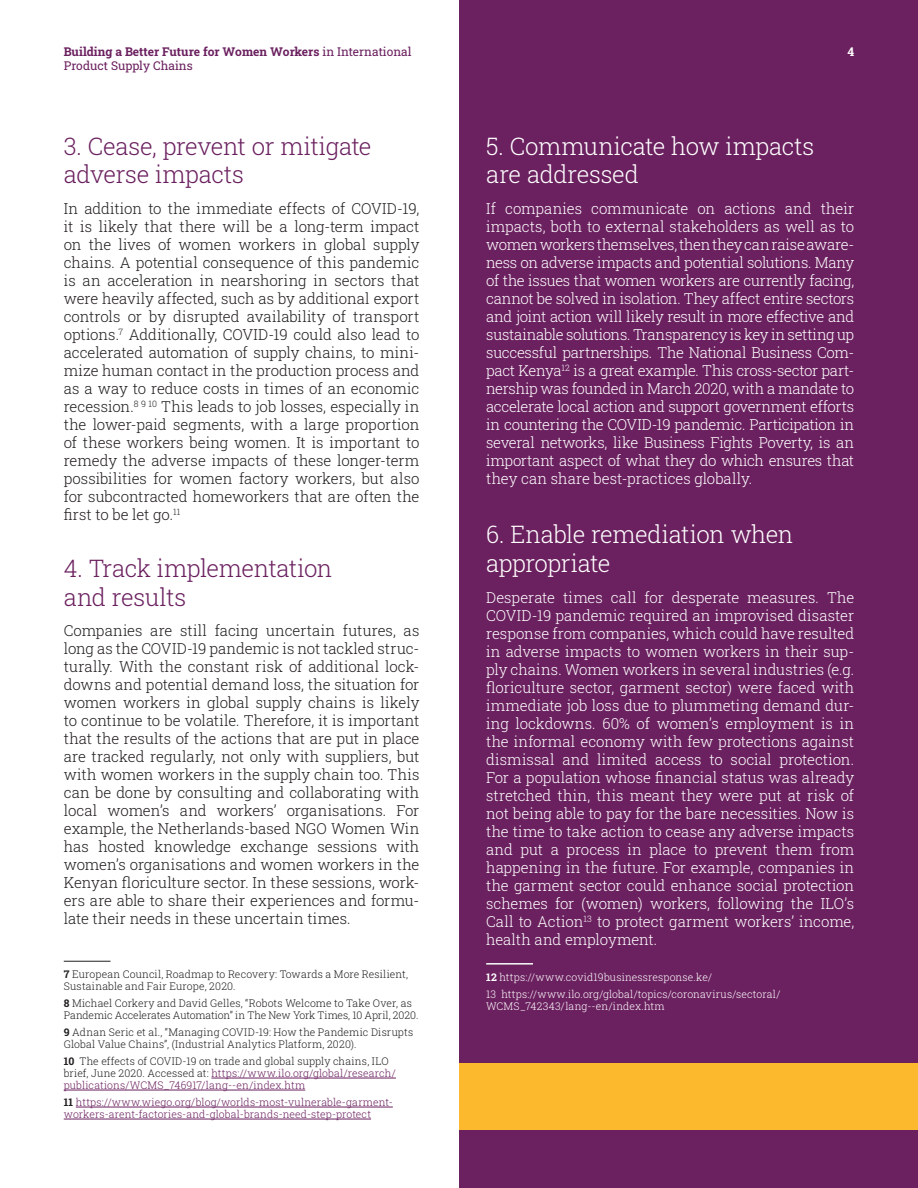
<style>
.page{position:relative;width:918px;height:1188px;background:#fff}
.page>*{position:absolute;margin:0;border:0;box-sizing:border-box;transform-origin:0 0}
.Heading_2{font:300 24px/28.5px "Roboto Slab";letter-spacing:-.02em;color:#6b205f}
.Heading_2-2{font:300 24px/28.5px "Roboto Slab";letter-spacing:-.02em;color:#fff}
.Paragraph_Justified{font:300 15px/18px "Roboto Slab";letter-spacing:-.01em;color:#fff;text-align:justify}
.Paragraph_Justified-2{font:300 15px/18px "Roboto Slab";color:#201d1e;text-align:justify}
.t1{font:700 12px/14.4px "Roboto Slab";color:#6b205f}
.t2{font:700 12px "Roboto Slab";color:#fff}
.Footnotes{font:300 10.5px/12px "Roboto Slab";letter-spacing:.01em;color:#201d1e}
.Footnotes-2{font:300 10.5px/12px "Roboto Slab";letter-spacing:.015em;color:#6b205f}
.Footnotes-3{font:300 10.5px/12px "Roboto Slab";letter-spacing:.015em;color:#fff}
.s1{font-weight:400}
.s2{font-weight:700}
.s3{font-weight:700;color:#201d1e}
.s4{color:#201d1e}
</style>
<div class="page">
<div style="left:459px;top:0;width:459px;height:1188px;background:#6b205f"></div>
<hr style="left:64px;top:961px;width:47px;height:1px;background:#231f20">
<hr style="left:211px;top:1078px;width:185px;height:1px;background:#6b205f">
<hr style="left:64px;top:1090px;width:241px;height:1px;background:#6b205f">
<hr style="left:76px;top:1107px;width:317px;height:1px;background:#6b205f">
<hr style="left:64px;top:1119px;width:307px;height:1px;background:#6b205f">
<hr style="left:486px;top:963px;width:47px;height:2px;background:#fff">
<div style="left:459px;top:1063px;width:459px;height:66px;background:#fdb92e"></div>
<p class="t1" style="left:64px;top:44px;width:349px">Building a Better Future for Women Workers <span class="s1">in International<br>Product Supply Chains</span></p>
<p class="t2" style="left:847px;top:43px;width:8px">4</p>
<p class="Heading_2" style="left:64px;top:131px;width:309px">3. Cease, prevent or mitigate adverse impacts</p>
<p class="Paragraph_Justified-2" style="left:64px;top:199px;width:357px">In addition to the immediate effects of COVID-19, it is likely that there will be a long-term impact on the lives of women workers in global supply chains. A potential consequence of this pandemic is an acceleration in nearshoring in sectors that were heavily affected, such as by additional export controls or by disrupted availability of transport options.<sup>7</sup> Additionally, COVID-19 could also lead to accelerated automation of supply chains, to mini&shy;mize human contact in the production process and as a way to reduce costs in times of an economic recession.<sup>8</sup> <sup>9</sup> <sup>10</sup> This leads to job losses, especially in the lower-paid segments, with a large proportion of these workers being women. It is important to remedy the adverse impacts of these longer-term possibilities for women factory workers, but also for subcontracted homeworkers that are often the first to be let go.<sup>11</sup></p>
<p class="Heading_2" style="left:64px;top:554px;width:270px">4. Track implementation and results</p>
<p class="Paragraph_Justified-2" style="left:64px;top:622px;width:357px">Companies are still facing uncertain futures, as long as the COVID-19 pandemic is not tackled struc&shy;turally. With the constant risk of additional lock&shy;downs and potential demand loss, the situation for women workers in global supply chains is likely to continue to be volatile. Therefore, it is important that the results of the actions that are put in place are tracked regularly, not only with suppliers, but with women workers in the supply chain too. This can be done by consulting and collaborating with local women’s and workers’ organisations. For example, the Netherlands-based NGO Women Win has hosted knowledge exchange sessions with women’s organisations and women workers in the Kenyan floriculture sector. In these sessions, work&shy;ers are able to share their experiences and formu&shy;late their needs in these uncertain times.</p>
<p class="Footnotes" style="left:64px;top:968px;width:346px"><span class="s2">7</span> European Council, Roadmap to Recovery: Towards a More Resilient,<br>Sustainable and Fair Europe, 2020.</p>
<p class="Footnotes" style="left:64px;top:997px;width:356px"><span class="s2">8</span> Michael Corkery and David Gelles, “Robots Welcome to Take Over, as<br>Pandemic Accelerates Automation” in The New York Times, 10 April, 2020.</p>
<p class="Footnotes" style="left:64px;top:1026px;width:351px"><span class="s2">9</span> Adnan Seric et al., “Managing COVID‑19: How the Pandemic Disrupts<br>Global Value Chains”, (Industrial Analytics Platform, 2020).</p>
<p class="Footnotes-2" style="left:64px;top:1055px;width:334px"><span class="s3">10</span> <span class="s4">The effects of COVID‑19 on trade and global supply chains, ILO brief, June 2020. Accessed at:</span> https://www.ilo.org/global/research/ publications/WCMS_746917/lang--en/index.htm</p>
<p class="Footnotes-2" style="left:64px;top:1096px;width:331px"><span class="s3">11</span> https://www.wiego.org/blog/worlds-most-vulnerable-garment&shy;workers-arent-factories-and-global-brands-need-step-protect</p>
<p class="Heading_2-2" style="left:486px;top:131px;width:330px">5. Communicate how impacts are addressed</p>
<p class="Paragraph_Justified" style="left:486px;top:199px;width:370px">If companies communicate on actions and their impacts, both to external stakeholders as well as to women workers themselves, then they can raise aware&shy;ness on adverse impacts and potential solutions. Many of the issues that women workers are currently facing, cannot be solved in isolation. They affect entire sectors and joint action will likely result in more effective and sustainable solutions. Transparency is key in setting up successful partnerships. The National Business Com&shy;pact Kenya<sup>12</sup> is a great example. This cross-sector part&shy;nership was founded in March 2020, with a mandate to accelerate local action and support government efforts in countering the COVID-19 pandemic. Participation in several networks, like Business Fights Poverty, is an important aspect of what they do which ensures that they can share best-practices globally.</p>
<p class="Heading_2-2" style="left:486px;top:520px;width:309px">6. Enable remediation when appropriate</p>
<p class="Paragraph_Justified" style="left:486px;top:588px;width:370px">Desperate times call for desperate measures. The COVID-19 pandemic required an improvised disaster response from companies, which could have resulted in adverse impacts to women workers in their sup&shy;ply chains. Women workers in several industries (e.g. floriculture sector, garment sector) were faced with immediate job loss due to plummeting demand dur&shy;ing lockdowns. 60% of women’s employment is in the informal economy with few protections against dismissal and limited access to social protection.<br>For a population whose financial status was already stretched thin, this meant they were put at risk of not being able to pay for the bare necessities. Now is the time to take action to cease any adverse impacts and put a process in place to prevent them from happening in the future. For example, companies in the garment sector could enhance social protection schemes for (women) workers, following the ILO’s Call to Action<sup>13</sup> to protect garment workers’ income, health and employment.</p>
<p class="Footnotes-3" style="left:486px;top:971px;width:227px"><span class="s2">12</span> https://www.covid19businessresponse.ke/</p>
<p class="Footnotes-3" style="left:486px;top:988px;width:296px">13 https://www.ilo.org/global/topics/coronavirus/sectoral/<br>WCMS_742343/lang--en/index.htm</p>
</div>
